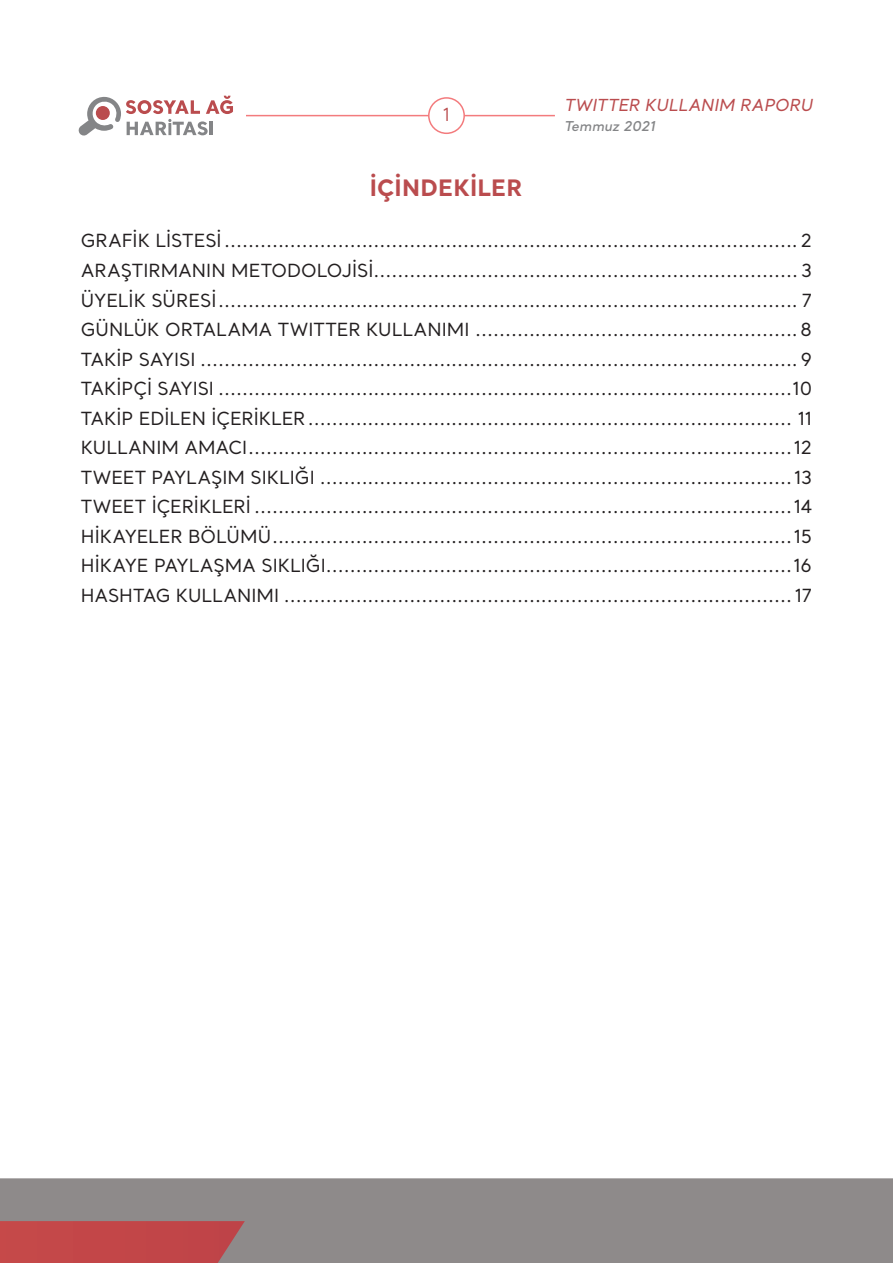
<style>
.page{position:relative;width:893px;height:1263px;background:#fff}
.page>*{position:absolute;margin:0;border:0;box-sizing:border-box;transform-origin:0 0}
.ANA_METIN{font:700 22.5px "Santral";letter-spacing:.01em;color:#ba4c4e}
.ANA_METIN-2{font:18px "Santral";letter-spacing:-.005em;color:#231f20}
.t1{font:18px "Santral";color:#ba4c4e}
.t2{font:italic 500 16.5px "Santral";color:#ba4c4e}
.t3{font:italic 600 13.5px "Santral";color:#848587}
</style>
<div class="page">
<hr style="left:246px;top:115px;width:309px;height:1px;background:#f37b7d">
<div style="left:429px;top:98px;width:35px;height:35px;background:#fff;border-radius:50%"></div>
<div style="left:428px;top:97px;width:37px;height:37px;border:2px solid #f37b7d;border-radius:50%"></div>
<svg style="left:78px;top:96px;width:155px;height:40px"></svg>
<div style="left:0;top:1178px;width:893px;height:85px;background:#8e8a8a"></div>
<div style="left:0;top:1221px;width:245px;height:42px;background:#c24648"></div>
<p class="t1" style="left:443px;top:103px;width:9px">1</p>
<p class="t2" style="left:564px;top:94px;width:250px">TWITTER KULLANIM RAPORU</p>
<p class="t3" style="left:564px;top:117px;width:93px">Temmuz 2021</p>
<p class="ANA_METIN" style="left:370px;top:172px;width:154px">İÇİNDEKİLER</p>
<p class="ANA_METIN-2" style="left:81px;top:229px;width:733px">GRAFİK LİSTESİ................................................................................................2</p>
<p class="ANA_METIN-2" style="left:81px;top:259px;width:733px">ARAŞTIRMANIN METODOLOJİSİ....................................................................... 3</p>
<p class="ANA_METIN-2" style="left:81px;top:288px;width:733px">ÜYELİK SÜRESİ................................................................................................. 7</p>
<p class="ANA_METIN-2" style="left:81px;top:318px;width:733px">GÜNLÜK ORTALAMA TWITTER KULLANIMI ......................................................8</p>
<p class="ANA_METIN-2" style="left:81px;top:347px;width:733px">TAKİP SAYISI ....................................................................................................9</p>
<p class="ANA_METIN-2" style="left:81px;top:377px;width:733px">TAKİPÇİ SAYISI ................................................................................................10</p>
<p class="ANA_METIN-2" style="left:81px;top:406px;width:733px">TAKİP EDİLEN İÇERİKLER................................................................................. 11</p>
<p class="ANA_METIN-2" style="left:81px;top:436px;width:733px">KULLANIM AMACI...........................................................................................12</p>
<p class="ANA_METIN-2" style="left:81px;top:465px;width:733px">TWEET PAYLAŞIM SIKLIĞI ............................................................................... 13</p>
<p class="ANA_METIN-2" style="left:81px;top:495px;width:733px">TWEET İÇERİKLERİ ..........................................................................................14</p>
<p class="ANA_METIN-2" style="left:81px;top:524px;width:733px">HİKAYELER BÖLÜMÜ.......................................................................................15</p>
<p class="ANA_METIN-2" style="left:81px;top:554px;width:733px">HİKAYE PAYLAŞMA SIKLIĞI..............................................................................16</p>
<p class="ANA_METIN-2" style="left:81px;top:583px;width:733px">HASHTAG KULLANIMI ..................................................................................... 17</p>
</div>
